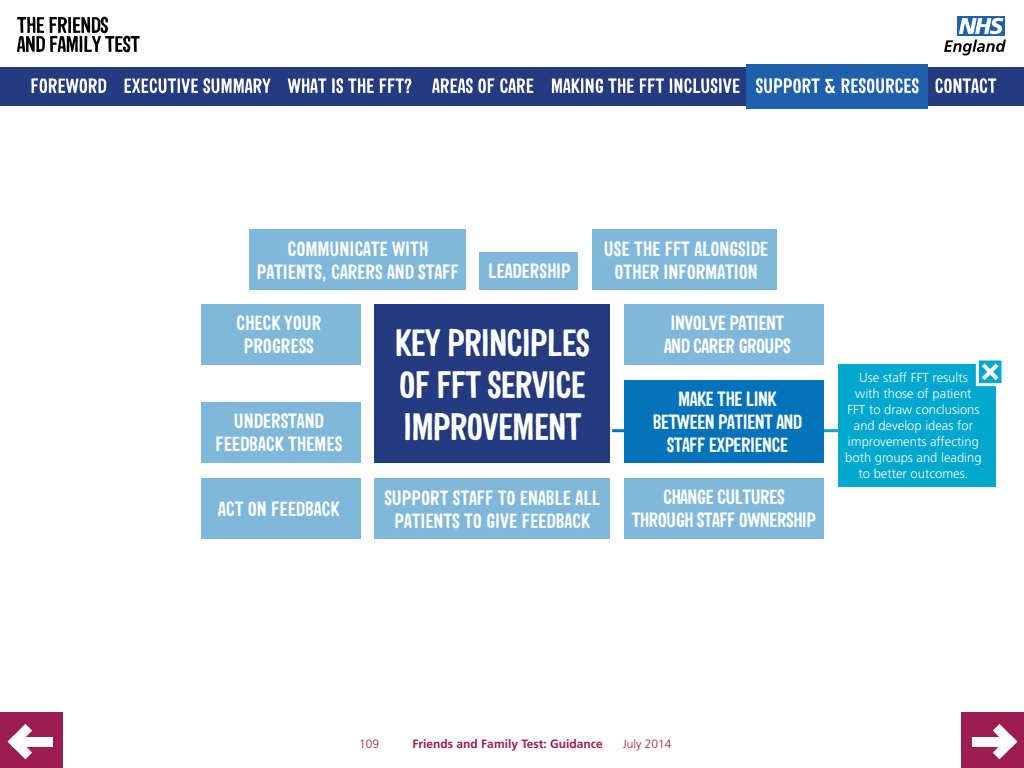
<style>
.page{position:relative;width:1024px;height:768px;background:#fff}
.page>*{position:absolute;margin:0;border:0;box-sizing:border-box;transform-origin:0 0}
.t1{font:700 37px/42px "Sini";letter-spacing:-.025em;color:#fff;text-align:justify}
.t2{font:700 20px/23px "Sini";color:#fff;text-align:center}
.t3{font:700 20px/23px "Sini";letter-spacing:-.025em;color:#fff;text-align:center}
.t4{font:300 13px/16px "Frutiger";color:#fff;text-align:center}
.t5{font:700 12px "Frutiger";color:#9c1c52}
.t6{font:300 12px "Frutiger";color:#9c1c52}
</style>
<div class="page">
<div style="left:0;top:67px;width:1024px;height:39px;background:#253b80"></div>
<div style="left:958px;top:16px;width:47px;height:20px;background:#1f60ad"></div>
<svg style="left:959px;top:18px;width:44px;height:16px"></svg>
<svg style="left:944px;top:40px;width:62px;height:15px"></svg>
<div style="left:747px;top:64px;width:181px;height:45px;background:#1f60ad"></div>
<svg style="left:756px;top:78px;width:163px;height:16px"></svg>
<div style="left:0;top:713px;width:63px;height:55px;background:#9c1c52"></div>
<div style="left:12px;top:737px;width:41px;height:9px;background:#fff"></div>
<svg style="left:8px;top:724px;width:24px;height:35px"></svg>
<div style="left:961px;top:713px;width:63px;height:55px;background:#9c1c52"></div>
<div style="left:972px;top:737px;width:41px;height:9px;background:#fff"></div>
<svg style="left:993px;top:724px;width:24px;height:35px"></svg>
<svg style="left:288px;top:78px;width:123px;height:16px"></svg>
<svg style="left:432px;top:78px;width:101px;height:16px"></svg>
<svg style="left:552px;top:78px;width:188px;height:16px"></svg>
<svg style="left:935px;top:78px;width:61px;height:16px"></svg>
<svg style="left:124px;top:78px;width:147px;height:16px"></svg>
<svg style="left:31px;top:78px;width:75px;height:15px"></svg>
<svg style="left:17px;top:16px;width:123px;height:37px"></svg>
<hr style="left:679px;top:429px;width:219px;height:3px;background:#00a8cf">
<div style="left:838px;top:364px;width:158px;height:123px;background:#00a8cf"></div>
<hr style="left:480px;top:429px;width:168px;height:3px;background:#0272ba">
<svg style="left:374px;top:429px;width:248px;height:34px"></svg>
<div style="left:374px;top:304px;width:236px;height:158px;background:#253b80"></div>
<div style="left:479px;top:252px;width:99px;height:38px;background:#80b8dc"></div>
<div style="left:592px;top:230px;width:185px;height:60px;background:#80b8dc"></div>
<div style="left:624px;top:304px;width:200px;height:61px;background:#80b8dc"></div>
<div style="left:624px;top:380px;width:200px;height:82px;background:#0272ba"></div>
<div style="left:624px;top:478px;width:200px;height:60px;background:#80b8dc"></div>
<div style="left:374px;top:478px;width:236px;height:60px;background:#80b8dc"></div>
<div style="left:201px;top:478px;width:159px;height:60px;background:#80b8dc"></div>
<div style="left:201px;top:402px;width:159px;height:60px;background:#80b8dc"></div>
<div style="left:201px;top:304px;width:159px;height:61px;background:#80b8dc"></div>
<div style="left:249px;top:230px;width:216px;height:60px;background:#80b8dc"></div>
<div style="left:976px;top:358px;width:29px;height:28px;background:#fff"></div>
<svg style="left:978px;top:359px;width:25px;height:25px"></svg>
<p class="t2" style="left:604px;top:237px;width:166px">USE THE FFT ALONGSIDE<br>OTHER INFORMATION</p>
<p class="t3" style="left:664px;top:311px;width:128px">INVOLVE PATIENT<br>AND CARER GROUPS</p>
<p class="t2" style="left:678px;top:387px;width:77px">MAKETHELINK</p>
<p class="t2" style="left:653px;top:410px;width:10px">BETWEEN</p>
<p class="t2" style="left:718px;top:410px;width:9px">PATIENT</p>
<p class="t2" style="left:776px;top:410px;width:10px">AND</p>
<p class="t2" style="left:667px;top:433px;width:9px">STAFF</p>
<p class="t2" style="left:709px;top:433px;width:9px">EXPERIENCE</p>
<p class="t3" style="left:632px;top:485px;width:186px">CHANGE CULTURES<br>THROUGH STAFF OWNERSHIP</p>
<p class="t2" style="left:257px;top:237px;width:203px">COMMUNICATE WITH<br>PATIENTS, CARERS AND STAFF</p>
<p class="t2" style="left:488px;top:259px;width:84px">LEADERSHIP</p>
<p class="t2" style="left:236px;top:311px;width:87px">CHECK YOUR<br>PROGRESS</p>
<h1 class="t1" style="left:395px;top:321px;width:196px">KEY PRINCIPLES OF FFT SERVICE IMPROVEMENT</h1>
<p class="t2" style="left:215px;top:409px;width:128px">UNDERSTAND<br>FEEDBACK THEMES</p>
<p class="t2" style="left:384px;top:486px;width:217px">SUPPORT STAFF TO ENABLE ALL<br>PATIENTS TO GIVE FEEDBACK</p>
<p class="t2" style="left:218px;top:497px;width:123px">ACT ON FEEDBACK</p>
<p class="t4" style="left:845px;top:370px;width:138px">Use staff FFT results with those of patient<br>FFT to draw conclusions and develop ideas for improvements affecting both groups and leading to better outcomes.</p>
<p class="t6" style="left:359px;top:738px;width:22px">109</p>
<p class="t5" style="left:413px;top:737px;width:192px">Friends and Family Test: Guidance</p>
<p class="t6" style="left:623px;top:738px;width:50px">July 2014</p>
</div>
